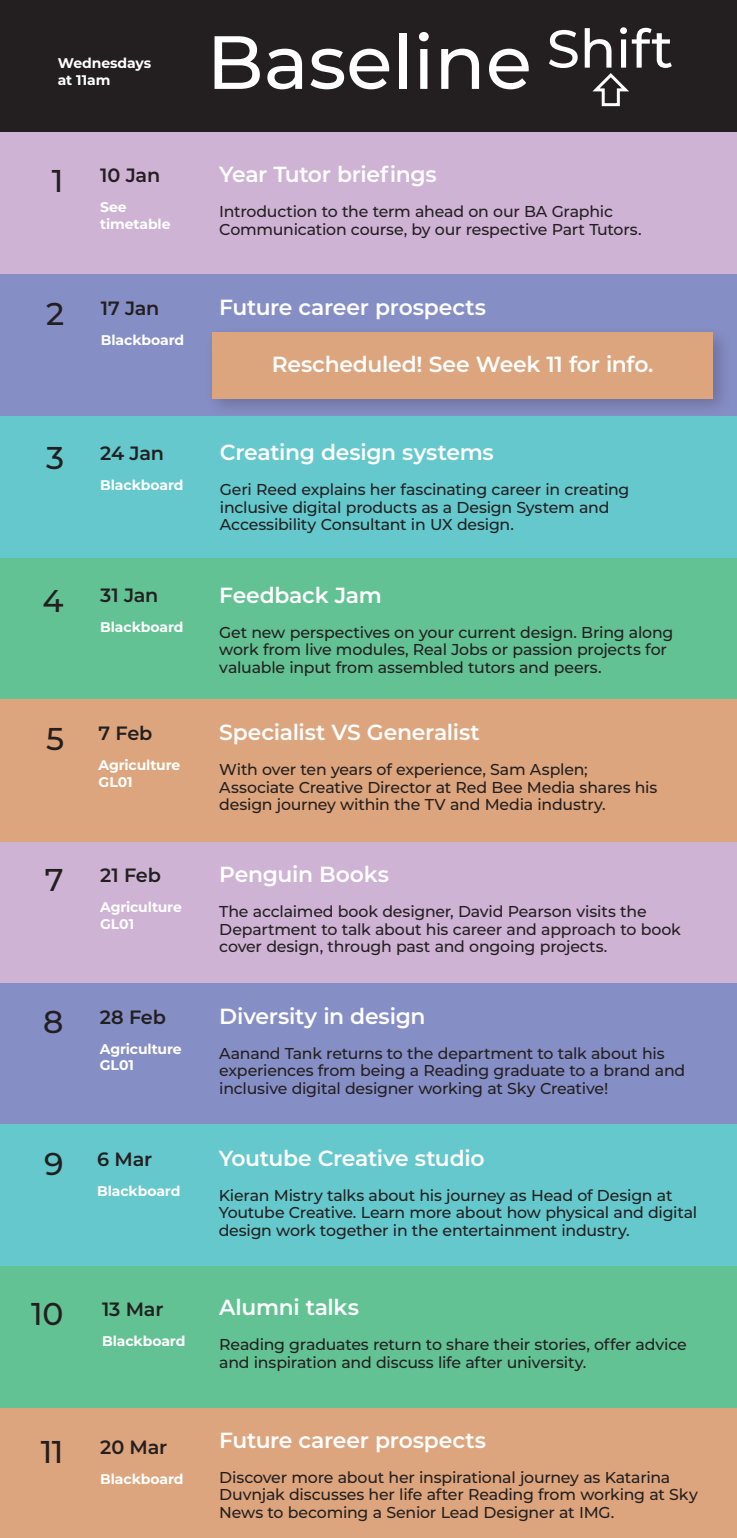
<style>
.page{position:relative;width:737px;height:1538px;background:#fff}
.page>*{position:absolute;margin:0;border:0;box-sizing:border-box;transform-origin:0 0}
.t1{font:500 75.25px "Montserrat";color:#fff}
.week_number{font:500 31.5px "Montserrat";color:#231f20}
.session_title{font:600 21.88px "Montserrat";letter-spacing:-.01em;color:#fff}
.session_date{font:600 19.25px "Montserrat";letter-spacing:-.01em;color:#231f20}
.session_blurb{font:500 15.75px/17.5px "Montserrat";letter-spacing:-.015em;color:#231f20}
.session_location{font:700 14px/16.8px "Montserrat";letter-spacing:-.01em;color:#fff}
</style>
<div class="page">
<div style="left:0;top:0;width:737px;height:135px;background:#231f20"></div>
<div style="left:0;top:133px;width:737px;height:142px;background:#ceb3d5"></div>
<div style="left:0;top:275px;width:737px;height:142px;background:#868ec6"></div>
<div style="left:0;top:416px;width:737px;height:142px;background:#64c8cc"></div>
<div style="left:0;top:558px;width:737px;height:142px;background:#63c294"></div>
<div style="left:0;top:841px;width:737px;height:142px;background:#ceb3d5"></div>
<div style="left:0;top:983px;width:737px;height:142px;background:#868ec6"></div>
<div style="left:0;top:1125px;width:737px;height:142px;background:#64c8cc"></div>
<div style="left:0;top:1266px;width:737px;height:143px;background:#63c294"></div>
<div style="left:0;top:1408px;width:737px;height:130px;background:#dda57d"></div>
<div style="left:0;top:700px;width:737px;height:142px;background:#dda57d"></div>
<svg style="left:592px;top:73px;width:37px;height:34px"></svg>
<div style="left:204px;top:325px;width:529px;height:93px;background:#231f20;opacity:.25"></div>
<div style="left:212px;top:332px;width:501px;height:66px;background:#dda57d"></div>
<p class="session_location" style="left:58px;top:54px;width:95px">Wednesdays</p>
<p class="session_location" style="left:58px;top:71px;width:54px">at 11am</p>
<p class="t1" style="left:207px;top:10px;width:468px">Baseline <sup>Shif</sup> <sup>t</sup></p>
<p class="week_number" style="left:52px;top:158px;width:13px">1</p>
<p class="session_title" style="left:219px;top:159px;width:219px">Year Tutor briefings</p>
<p class="session_blurb" style="left:219px;top:202px;width:424px">Introduction to the term ahead on our BA Graphic<br>Communication course, by our respective Part Tutors.</p>
<p class="session_date" style="left:100px;top:162px;width:62px">10 Jan</p>
<p class="session_location" style="left:100px;top:198px;width:28px">See</p>
<p class="session_location" style="left:100px;top:215px;width:72px">timetable</p>
<p class="week_number" style="left:46px;top:291px;width:20px">2</p>
<p class="session_title" style="left:219px;top:292px;width:268px">Future career prospects</p>
<p class="session_date" style="left:101px;top:295px;width:60px">17 Jan</p>
<p class="session_location" style="left:101px;top:331px;width:85px">Blackboard</p>
<p class="session_title" style="left:272px;top:349px;width:383px">Rescheduled! See Week 11 for info.</p>
<p class="week_number" style="left:46px;top:436px;width:20px">3</p>
<p class="session_title" style="left:220px;top:437px;width:275px">Creating design systems</p>
<p class="session_blurb" style="left:220px;top:480px;width:411px">Geri Reed explains her fascinating career in creating inclusive digital products as a Design System and<br>Accessibility Consultant in UX design.</p>
<p class="session_date" style="left:100px;top:439px;width:65px">24 Jan</p>
<p class="session_location" style="left:100px;top:476px;width:85px">Blackboard</p>
<p class="week_number" style="left:42px;top:579px;width:23px">4</p>
<p class="session_title" style="left:219px;top:579px;width:164px">Feedback Jam</p>
<p class="session_blurb" style="left:219px;top:623px;width:455px">Get new perspectives on your current design. Bring along work from live modules, Real Jobs or passion projects for valuable input from assembled tutors and peers.</p>
<p class="session_date" style="left:100px;top:582px;width:60px">31 Jan</p>
<p class="session_location" style="left:100px;top:618px;width:85px">Blackboard</p>
<p class="week_number" style="left:46px;top:716px;width:20px">5</p>
<p class="session_title" style="left:219px;top:717px;width:262px">Specialist VS Generalist</p>
<p class="session_blurb" style="left:219px;top:760px;width:439px">With over ten years of experience, Sam Asplen;<br>Associate Creative Director at Red Bee Media shares his design journey within the TV and Media industry.</p>
<p class="session_date" style="left:99px;top:720px;width:55px">7 Feb</p>
<p class="session_location" style="left:99px;top:756px;width:83px">Agriculture<br>GL01</p>
<p class="week_number" style="left:45px;top:858px;width:20px">7</p>
<p class="session_title" style="left:219px;top:859px;width:171px">Penguin Books</p>
<p class="session_blurb" style="left:219px;top:902px;width:463px">The acclaimed book designer, David Pearson visits the<br>Department to talk about his career and approach to book cover design, through past and ongoing projects.</p>
<p class="session_date" style="left:100px;top:861px;width:62px">21 Feb</p>
<p class="session_location" style="left:100px;top:898px;width:83px">Agriculture<br>GL01</p>
<p class="week_number" style="left:43px;top:1000px;width:22px">8</p>
<p class="session_title" style="left:219px;top:1000px;width:208px">Diversity in design</p>
<p class="session_blurb" style="left:219px;top:1044px;width:467px">Aanand Tank returns to the department to talk about his experiences from being a Reading graduate to a brand and inclusive digital designer working at Sky Creative!</p>
<p class="session_date" style="left:100px;top:1003px;width:68px">28 Feb</p>
<p class="session_location" style="left:100px;top:1039px;width:83px">Agriculture<br>GL01</p>
<p class="week_number" style="left:44px;top:1142px;width:21px">9</p>
<p class="session_title" style="left:219px;top:1142px;width:267px">Youtube Creative studio</p>
<p class="session_blurb" style="left:219px;top:1186px;width:480px">Kieran Mistry talks about his journey as Head of Design at<br>Youtube Creative. Learn more about how physical and digital design work together in the entertainment industry.</p>
<p class="session_date" style="left:97px;top:1145px;width:57px">6 Mar</p>
<p class="session_location" style="left:97px;top:1181px;width:85px">Blackboard</p>
<p class="week_number" style="left:31px;top:1292px;width:34px">10</p>
<p class="session_title" style="left:219px;top:1292px;width:141px">Alumni talks</p>
<p class="session_blurb" style="left:219px;top:1335px;width:469px">Reading graduates return to share their stories, offer advice and inspiration and discuss life after university.</p>
<p class="session_date" style="left:102px;top:1295px;width:63px">13 Mar</p>
<p class="session_location" style="left:102px;top:1332px;width:85px">Blackboard</p>
<p class="week_number" style="left:41px;top:1430px;width:24px">11</p>
<p class="session_title" style="left:219px;top:1425px;width:268px">Future career prospects</p>
<p class="session_blurb" style="left:219px;top:1468px;width:480px">Discover more about her inspirational journey as Katarina<br>Duvnjak discusses her life after Reading from working at Sky<br>News to becoming a Senior Lead Designer at IMG.</p>
<p class="session_date" style="left:100px;top:1433px;width:69px">20 Mar</p>
<p class="session_location" style="left:100px;top:1470px;width:85px">Blackboard</p>
</div>
